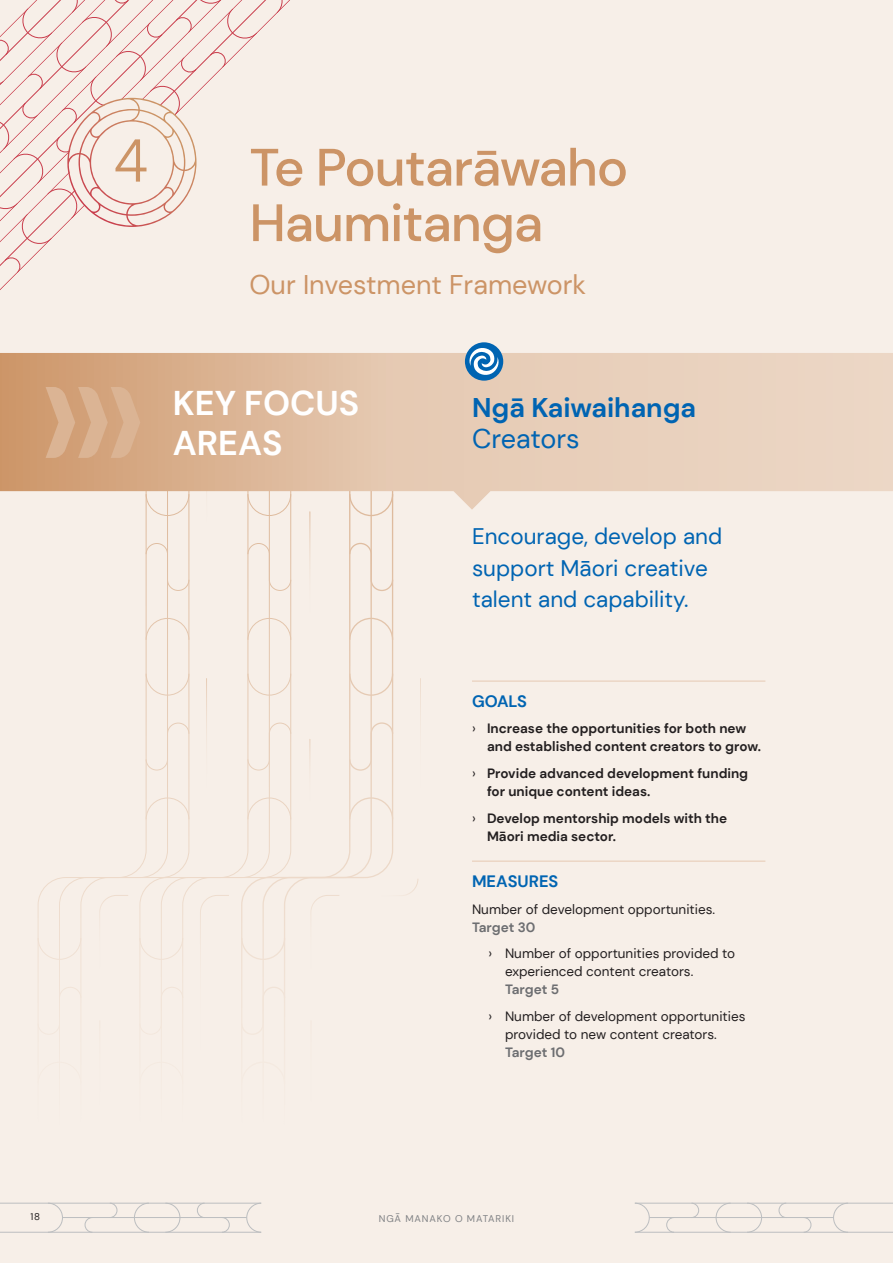
<style>
.page{position:relative;width:893px;height:1263px;background:#f7efe8}
.page>*{position:absolute;margin:0;border:0;box-sizing:border-box;transform-origin:0 0}
.t1{font:300 60.3px "DM Mono";color:#cc9466}
.t2{font:500 52.5px/55.5px "DM Sans";letter-spacing:-.02em;color:#cc9466}
.H3_Gold{font:700 34.35px/40px "DM Sans";color:#fff}
.H2_english{font:27px "DM Sans";color:#cc9466}
.H3_blue{font:700 27px "DM Sans";color:#0064b2}
.H3_blue-2{font:27px "DM Sans";color:#0064b2}
.Intro_white{font:22.5px/31.5px "DM Sans";color:#0064b2}
.H4_red{font:700 16.5px "DM Sans";color:#0064b2}
.Body_text{font:13.5px/18px "DM Sans";color:#231f20}
.Body_text-2{font:700 13.5px/18px "DM Sans";color:#231f20}
.t3{font:9.75px "DM Sans";letter-spacing:.09em;color:#808285}
.t4{font:9.75px "DM Sans";color:#231f20}
.s1{font-weight:400}
.s2{font-weight:700;color:#6d6e71}
</style>
<div class="page">
<hr style="left:0;top:1203px;width:261px;height:1px;background:#bcbec0">
<hr style="left:0;top:1232px;width:261px;height:1px;background:#bcbec0">
<hr style="left:62px;top:1217px;width:185px;height:1px;background:#bcbec0">
<svg style="left:109px;top:1203px;width:8px;height:14px"></svg>
<svg style="left:197px;top:1203px;width:8px;height:14px"></svg>
<svg style="left:222px;top:1218px;width:8px;height:15px"></svg>
<hr style="left:635px;top:1203px;width:258px;height:1px;background:#bcbec0">
<hr style="left:635px;top:1232px;width:258px;height:1px;background:#bcbec0">
<hr style="left:649px;top:1217px;width:184px;height:1px;background:#bcbec0">
<svg style="left:747px;top:1203px;width:15px;height:30px"></svg>
<svg style="left:716px;top:1203px;width:15px;height:30px"></svg>
<svg style="left:779px;top:1203px;width:8px;height:14px"></svg>
<svg style="left:803px;top:1218px;width:8px;height:15px"></svg>
<svg style="left:833px;top:1203px;width:15px;height:30px"></svg>
<svg style="left:634px;top:1203px;width:16px;height:30px"></svg>
<svg style="left:691px;top:1203px;width:8px;height:14px"></svg>
<svg style="left:666px;top:1218px;width:8px;height:15px"></svg>
<svg style="left:37px;top:1203px;width:56px;height:30px"></svg>
<svg style="left:134px;top:1202px;width:50px;height:31px"></svg>
<svg style="left:139px;top:510px;width:21px;height:693px"></svg>
<svg style="left:160px;top:510px;width:22px;height:693px"></svg>
<svg style="left:182px;top:510px;width:58px;height:693px"></svg>
<svg style="left:240px;top:1203px;width:22px;height:30px"></svg>
<svg style="left:240px;top:510px;width:22px;height:693px"></svg>
<svg style="left:262px;top:510px;width:21px;height:518px"></svg>
<svg style="left:283px;top:510px;width:111px;height:532px"></svg>
<svg style="left:310px;top:895px;width:30px;height:120px"></svg>
<svg style="left:357px;top:878px;width:62px;height:18px"></svg>
<hr style="left:311px;top:1020px;width:1px;height:178px;background:#fff">
<svg style="left:200px;top:895px;width:30px;height:253px"></svg>
<hr style="left:200px;top:1173px;width:1px;height:30px;background:#fff">
<svg style="left:99px;top:895px;width:29px;height:23px"></svg>
<hr style="left:99px;top:1020px;width:1px;height:178px;background:#fff">
<hr style="left:206px;top:678px;width:1px;height:178px;background:#fff">
<hr style="left:206px;top:481px;width:1px;height:110px;background:#fff">
<hr style="left:310px;top:739px;width:1px;height:101px;background:#fff">
<hr style="left:310px;top:512px;width:1px;height:164px;background:#fff">
<svg style="left:0;top:353px;width:893px;height:157px;background:#e5c9b2"></svg>
<hr style="left:472px;top:681px;width:293px;height:1px;background:#e6c9b3">
<hr style="left:472px;top:861px;width:293px;height:1px;background:#e6c9b3">
<div style="left:465px;top:342px;width:38px;height:39px;background:#0064b2;border-radius:50%"></div>
<svg style="left:468px;top:348px;width:32px;height:27px"></svg>
<svg style="left:4px;top:257px;width:18px;height:16px"></svg>
<svg style="left:0;top:0;width:284px;height:245px"></svg>
<svg style="left:20px;top:387px;width:133px;height:71px;background:#d5a782"></svg>
<p class="t4" style="left:30px;top:1211px;width:11px">18</p>
<h1 class="t1" style="left:112px;top:123px;width:38px">4</h1>
<h2 class="t2" style="left:249px;top:139px;width:380px">Te Poutarāwaho<br>Haumitanga</h2>
<p class="H2_english" style="left:249px;top:268px;width:338px">Our Investment Framework</p>
<p class="H3_Gold" style="left:173px;top:383px;width:188px">KEY FOCUS<br>AREAS</p>
<p class="H3_blue" style="left:472px;top:390px;width:226px">Ngā Kaiwaihanga</p>
<p class="H3_blue-2" style="left:472px;top:422px;width:109px">Creators</p>
<p class="Intro_white" style="left:472px;top:521px;width:252px">Encourage, develop and support Māori creative talent and capability.</p>
<p class="H4_red" style="left:472px;top:691px;width:57px">GOALS</p>
<p class="Body_text-2" style="left:487px;top:720px;width:276px;text-indent:-15px"><span class="s1">›</span> Increase the opportunities for both new and established content creators to grow.</p>
<p class="Body_text-2" style="left:487px;top:764px;width:263px;text-indent:-15px"><span class="s1">›</span> Provide advanced development funding for unique content ideas.</p>
<p class="Body_text-2" style="left:487px;top:809px;width:242px;text-indent:-15px"><span class="s1">›</span> Develop mentorship models with the<br>Māori media sector.</p>
<p class="H4_red" style="left:472px;top:871px;width:88px">MEASURES</p>
<p class="Body_text" style="left:472px;top:900px;width:245px">Number of development opportunities.<br><span class="s2">Target 30</span></p>
<p class="Body_text" style="left:505px;top:944px;width:232px;text-indent:-16px">› Number of opportunities provided to experienced content creators.<br><span class="s2">Target 5</span></p>
<p class="Body_text" style="left:505px;top:1007px;width:242px;text-indent:-16px">› Number of development opportunities provided to new content creators.<br><span class="s2">Target 10</span></p>
<p class="t3" style="left:379px;top:1212px;width:137px">NGĀ MANAKO O MATARIKI</p>
</div>
